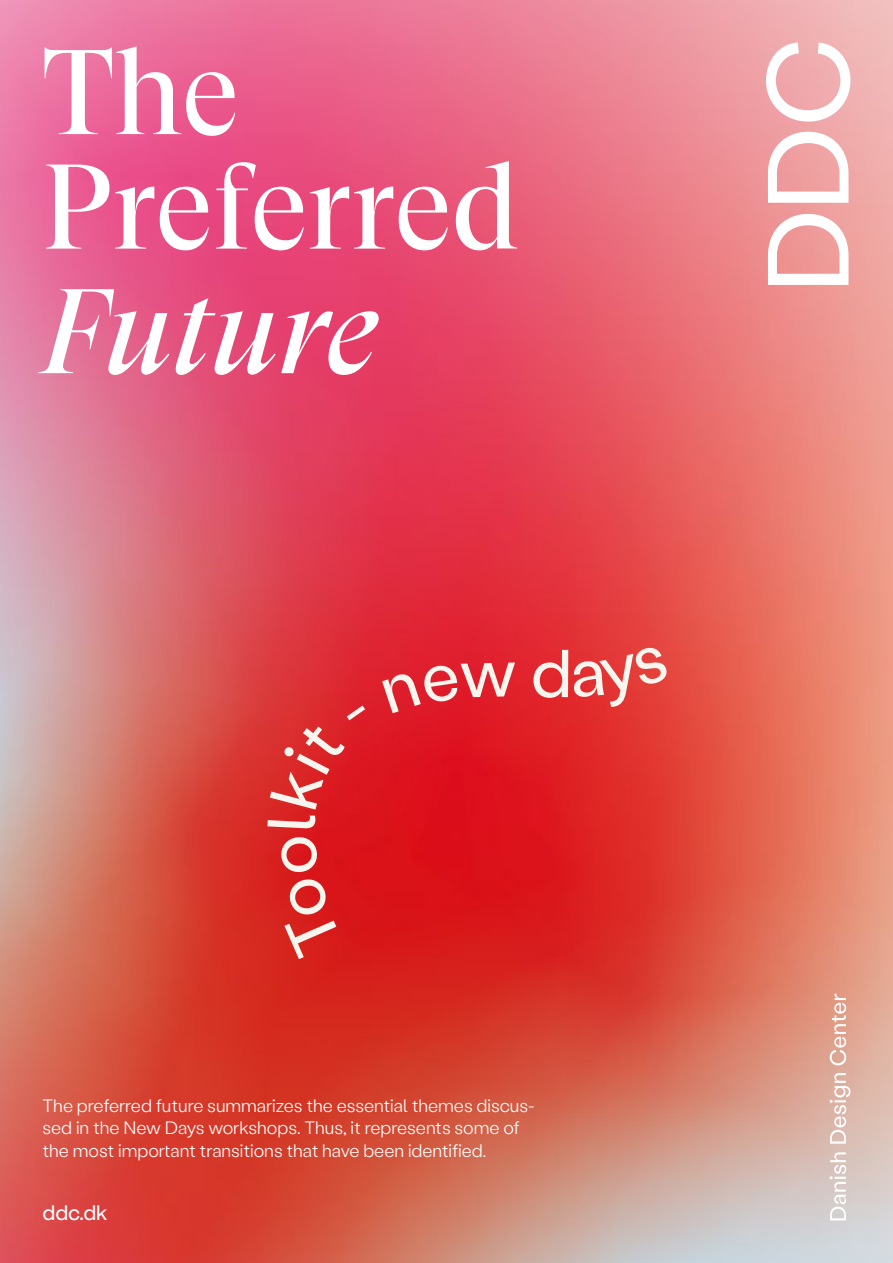
<style>
.page{position:relative;width:893px;height:1263px;background:#fff}
.page>*{position:absolute;margin:0;border:0;box-sizing:border-box;transform-origin:0 0}
.t1{font:120px/114.4px "GT Super Display";color:#fff}
.t2{font:italic 120px "GT Super Display";color:#fff}
.t3{font:67.5px "Stabil Grotesk";color:#f6f5ee}
.t4{font:21px "Stabil Grotesk";color:#fff}
.t5{font:300 18px/22.5px "Stabil Grotesk";color:#fff}
</style>
<div class="page">
<img style="left:0;top:0;width:893px;height:1263px">
<svg style="left:766px;top:43px;width:84px;height:242px"></svg>
<svg style="left:830px;top:1152px;width:16px;height:68px"></svg>
<svg style="left:830px;top:1073px;width:20px;height:71px"></svg>
<svg style="left:830px;top:994px;width:16px;height:71px"></svg>
<div style="left:279px;top:835px;width:63px;height:124px;background:#d81b1b"></div>
<svg style="left:267px;top:705px;width:98px;height:124px;background:#da2226"></svg>
<div style="left:382px;top:662px;width:134px;height:51px;background:#df1d2a"></div>
<svg style="left:572px;top:644px;width:97px;height:64px;background:#e33735"></svg>
<h1 class="t1" style="left:43px;top:39px;width:479px">The<br>Preferred</h1>
<h1 class="t2" style="left:43px;top:268px;width:338px">Future</h1>
<h2 class="t3" style="left:531px;top:629px;width:43px">d</h2>
<p class="t5" style="left:43px;top:1093px;width:494px">The preferred future summarizes the essential themes discus&shy;sed in the New Days workshops. Thus, it represents some of the most important transitions that have been identified.</p>
<p class="t4" style="left:43px;top:1199px;width:67px">ddc.dk</p>
</div>
